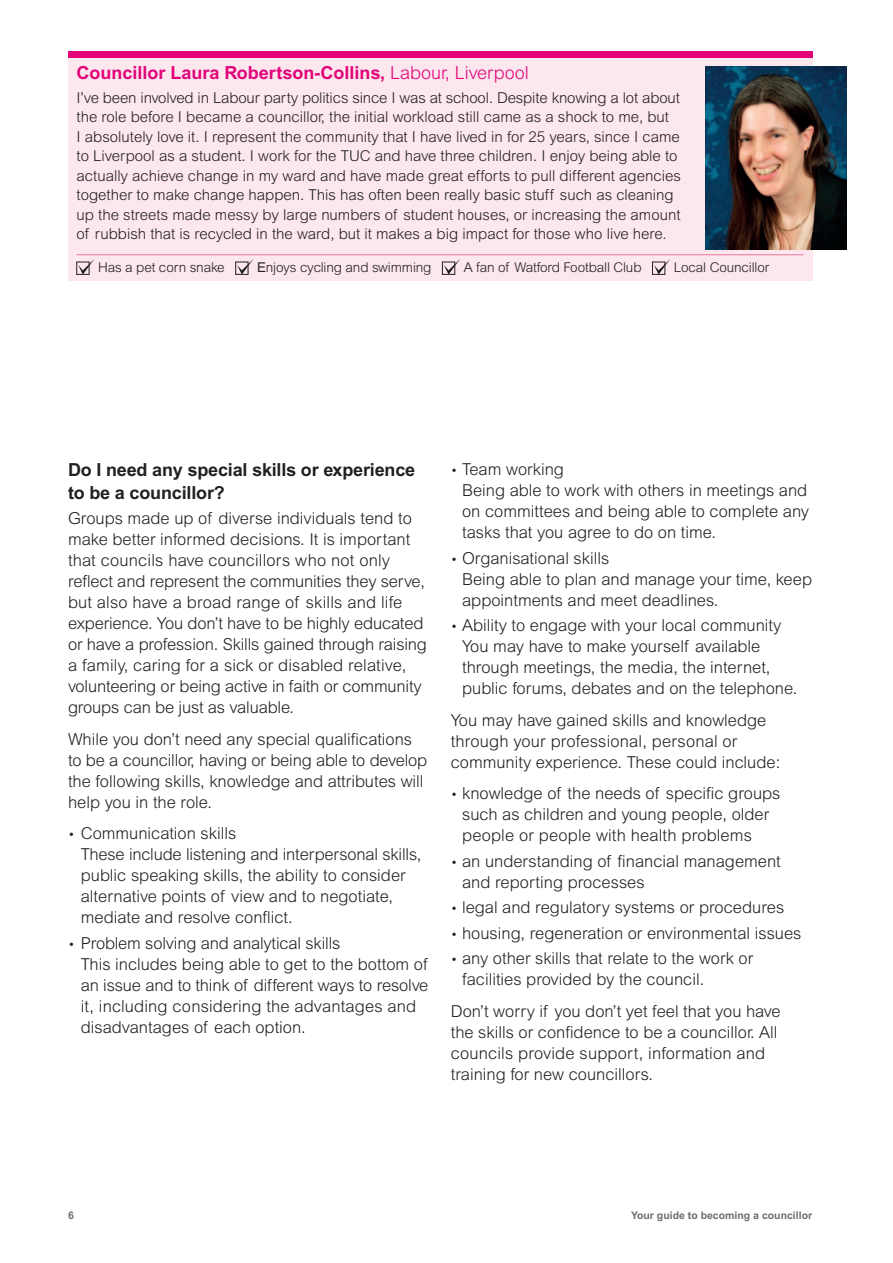
<style>
.page{position:relative;width:893px;height:1263px;background:#fff}
.page>*{position:absolute;margin:0;border:0;box-sizing:border-box;transform-origin:0 0}
.t1{font:700 18px/22.5px "Arial";letter-spacing:-.01em;color:#231f20}
.t2{font:700 18px "Arial";color:#e40278}
.t3{font:300 16.5px/21px "Arial";color:#231f20}
.t4{font:300 15px/19.5px "Arial";color:#231f20}
.t5{font:300 13.5px "Arial";letter-spacing:-.01em;color:#231f20}
.t6{font:700 10.5px "Arial";color:#6c6d70}
.s1{font-weight:300}
.s2{font-family:"M Arial";font-weight:400}
.s3{font-size:13.5px}
</style>
<div class="page">
<div style="left:68px;top:57px;width:744px;height:224px;background:#fbe7ed"></div>
<hr style="left:77px;top:254px;width:727px;height:1px;background:#ed83a5">
<svg style="left:78px;top:259px;width:17px;height:16px"></svg>
<div style="left:235px;top:262px;width:13px;height:13px;border:1px solid #231f20"></div>
<svg style="left:237px;top:259px;width:16px;height:16px"></svg>
<div style="left:442px;top:262px;width:13px;height:13px;border:1px solid #231f20"></div>
<svg style="left:444px;top:259px;width:16px;height:16px"></svg>
<div style="left:652px;top:262px;width:13px;height:13px;border:1px solid #231f20"></div>
<svg style="left:654px;top:259px;width:16px;height:16px"></svg>
<div style="left:68px;top:51px;width:744px;height:6px;background:#e40278"></div>
<img style="left:706px;top:67px;width:140px;height:183px">
<p class="t2" style="left:77px;top:62px;width:454px">Councillor Laura Robertson-Collins, <span class="s1">Labour, Liverpool</span></p>
<p class="t4" style="left:77px;top:88px;width:606px">I’ve been involved in Labour party politics since I was at school. Despite knowing a lot about the role before I became a councillor, the initial workload still came as a shock to me, but<br>I absolutely love it. I represent the community that I have lived in for 25 years, since I came to Liverpool as a student. I work for the TUC and have three children. I enjoy being able to actually achieve change in my ward and have made great efforts to pull different agencies together to make change happen. This has often been really basic stuff such as cleaning up the streets made messy by large numbers of student houses, or increasing the amount of rubbish that is recycled in the ward, but it makes a big impact for those who live here.</p>
<p class="t5" style="left:98px;top:260px;width:128px">Has a pet corn snake</p>
<p class="t5" style="left:257px;top:260px;width:176px"><span class="s2">E</span>njoys cycling and swimming</p>
<p class="t5" style="left:464px;top:260px;width:179px">A fan of Watford Football Club</p>
<p class="t5" style="left:674px;top:260px;width:97px">Local Councillor</p>
<p class="t1" style="left:68px;top:459px;width:349px">Do I need any special skills or experience to be a councillor?</p>
<p class="t3" style="left:68px;top:508px;width:360px">Groups made up of diverse individuals tend to make better informed decisions. It is important that councils have councillors who not only reflect and represent the communities they serve, but also have a broad range of skills and life experience. You don’t have to be highly educated or have a profession. Skills gained through raising a family, caring for a sick or disabled relative, volunteering or being active in faith or community groups can be just as valuable.</p>
<p class="t3" style="left:68px;top:729px;width:361px">While you don’t need any special qualifications to be a councillor, having or being able to develop the following skills, knowledge and attributes will help you in the role.</p>
<p class="t3" style="left:81px;top:823px;width:342px;text-indent:-13px"><span class="s3">•</span> Communication skills<br>These include listening and interpersonal skills, public speaking skills, the ability to consider alternative points of view and to negotiate, mediate and resolve conflict.</p>
<p class="t3" style="left:81px;top:932px;width:349px;text-indent:-13px"><span class="s3">•</span> Problem solving and analytical skills<br>This includes being able to get to the bottom of an issue and to think of different ways to resolve it, including considering the advantages and disadvantages of each option.</p>
<p class="t3" style="left:462px;top:459px;width:349px;text-indent:-11px"><span class="s3">•</span> Team working<br>Being able to work with others in meetings and on committees and being able to complete any tasks that you agree to do on time.</p>
<p class="t3" style="left:462px;top:547px;width:351px;text-indent:-11px"><span class="s3">•</span> Organisational skills<br>Being able to plan and manage your time, keep appointments and meet deadlines.</p>
<p class="t3" style="left:462px;top:615px;width:337px;text-indent:-11px"><span class="s3">•</span> Ability to engage with your local community You may have to make yourself available through meetings, the media, the internet, public forums, debates and on the telephone.</p>
<p class="t3" style="left:451px;top:709px;width:331px">You may have gained skills and knowledge through your professional, personal or community experience. These could include:</p>
<p class="t3" style="left:462px;top:783px;width:320px;text-indent:-11px"><span class="s3">•</span> knowledge of the needs of specific groups such as children and young people, older people or people with health problems</p>
<p class="t3" style="left:462px;top:850px;width:320px;text-indent:-11px"><span class="s3">•</span> an understanding of financial management and reporting processes</p>
<p class="t3" style="left:451px;top:897px;width:335px"><span class="s3">•</span> legal and regulatory systems or procedures</p>
<p class="t3" style="left:451px;top:922px;width:352px"><span class="s3">•</span> housing, regeneration or environmental issues</p>
<p class="t3" style="left:462px;top:948px;width:293px;text-indent:-11px"><span class="s3">•</span> any other skills that relate to the work or facilities provided by the council.</p>
<p class="t3" style="left:451px;top:1000px;width:332px">Don’t worry if you don’t yet feel that you have the skills or confidence to be a councillor. All councils provide support, information and training for new councillors.</p>
<p class="t6" style="left:68px;top:1209px;width:7px">6</p>
<p class="t6" style="left:631px;top:1209px;width:182px">Your guide to becoming a councillor</p>
</div>
